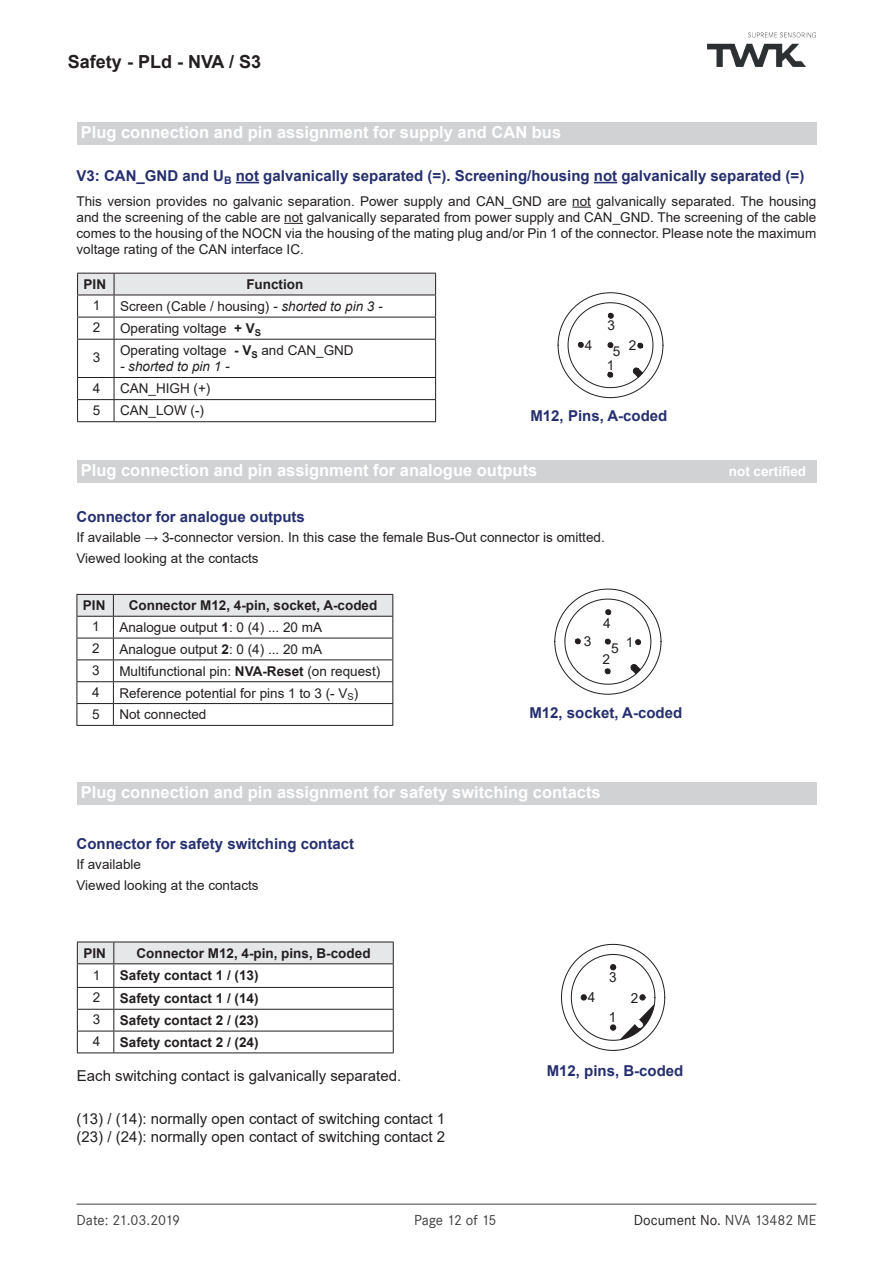
<style>
.page{position:relative;width:893px;height:1263px;background:#fff}
.page>*{position:absolute;margin:0;border:0;box-sizing:border-box;transform-origin:0 0}
.t1{font:700 18px "Arial";color:#231f20}
.t2{font:700 16.5px "Arial";color:#fff}
.t3{font:700 15px "Arial";color:#262f6f}
.t4{font:15px/18px "Arial";color:#231f20}
.t5{font:15px "Corporate S";letter-spacing:-.01em;color:#3e3e3f}
.t6{font:15px "Corporate S";color:#231f20}
.t7{font:13.95px "Arial";color:#231f20}
.t8{font:13.65px "Arial";color:#231f20}
.t9{font:13.5px/16.2px "Arial";color:#231f20}
.t10{font:700 13.5px "Arial";color:#231f20}
.t11{font:italic 13.5px "Arial";color:#231f20}
.t12{font:700 13.5px "Arial";color:#fff}
.s1{font-style:italic}
.s2{font-weight:700}
.s3{color:#3e3e3f}
</style>
<div class="page">
<hr style="left:77px;top:1203px;width:739px;height:2px;background:#7c7f81">
<img style="left:707px;top:33px;width:108px;height:33px">
<div style="left:77px;top:122px;width:739px;height:23px;background:#d1d2d4"></div>
<svg style="left:236px;top:182px;width:23px;height:1px"></svg>
<svg style="left:594px;top:182px;width:23px;height:1px"></svg>
<svg style="left:572px;top:207px;width:19px;height:1px"></svg>
<svg style="left:284px;top:223px;width:19px;height:1px"></svg>
<svg style="left:77px;top:273px;width:359px;height:66px"></svg>
<hr style="left:77px;top:339px;width:37px;height:1px;background:#231f20">
<hr style="left:77px;top:340px;width:1px;height:37px;background:#231f20">
<hr style="left:114px;top:339px;width:322px;height:1px;background:#231f20">
<hr style="left:114px;top:340px;width:1px;height:37px;background:#231f20">
<hr style="left:435px;top:340px;width:1px;height:37px;background:#231f20">
<hr style="left:77px;top:377px;width:37px;height:1px;background:#231f20">
<hr style="left:114px;top:377px;width:322px;height:1px;background:#231f20">
<hr style="left:77px;top:399px;width:37px;height:1px;background:#231f20">
<svg style="left:77px;top:378px;width:1px;height:43px"></svg>
<hr style="left:114px;top:399px;width:322px;height:1px;background:#231f20">
<svg style="left:114px;top:378px;width:1px;height:43px"></svg>
<svg style="left:435px;top:378px;width:1px;height:43px"></svg>
<hr style="left:77px;top:421px;width:37px;height:1px;background:#231f20">
<hr style="left:114px;top:421px;width:322px;height:1px;background:#231f20">
<div style="left:77px;top:460px;width:739px;height:23px;background:#d1d2d4"></div>
<svg style="left:555px;top:588px;width:106px;height:107px"></svg>
<svg style="left:77px;top:594px;width:316px;height:131px"></svg>
<hr style="left:77px;top:725px;width:36px;height:1px;background:#231f20">
<hr style="left:113px;top:725px;width:280px;height:1px;background:#231f20">
<svg style="left:77px;top:942px;width:317px;height:110px"></svg>
<hr style="left:77px;top:1052px;width:37px;height:1px;background:#231f20">
<hr style="left:114px;top:1052px;width:280px;height:1px;background:#231f20">
<div style="left:77px;top:782px;width:739px;height:23px;background:#d1d2d4"></div>
<svg style="left:561px;top:944px;width:104px;height:106px"></svg>
<svg style="left:558px;top:292px;width:105px;height:106px"></svg>
<h1 class="t1" style="left:68px;top:49px;width:195px">Safety - PLd - NVA / S3</h1>
<p class="t2" style="left:81px;top:121px;width:482px">Plug connection and pin assignment for supply and CAN bus</p>
<p class="t3" style="left:77px;top:165px;width:729px">V3: CAN_GND and U<sub>B</sub> not galvanically separated (=). Screening/housing not galvanically separated (=)</p>
<p class="t9" style="left:77px;top:193px;width:741px;text-align:justify">This version provides no galvanic separation. Power supply and CAN_GND are not galvanically separated. The housing and the screening of the cable are not galvanically separated from power supply and CAN_GND. The screening of the cable comes to the housing of the NOCN via the housing of the mating plug and/or Pin 1 of the connector. Please note the maximum voltage rating of the CAN interface IC.</p>
<p class="t10" style="left:84px;top:275px;width:24px">PIN</p>
<p class="t10" style="left:246px;top:275px;width:58px">Function</p>
<p class="t9" style="left:93px;top:297px;width:9px">1</p>
<p class="t9" style="left:120px;top:298px;width:264px">Screen (Cable / housing) <span class="s1">- shorted to pin 3 -</span></p>
<p class="t9" style="left:93px;top:319px;width:9px">2</p>
<p class="t9" style="left:120px;top:320px;width:143px">Operating voltage <span class="s2">+ V</span><sub>S</sub></p>
<p class="t9" style="left:93px;top:349px;width:9px">3</p>
<p class="t9" style="left:120px;top:342px;width:235px">Operating voltage <span class="s2">- V</span><sub>S</sub> and CAN_GND</p>
<p class="t11" style="left:120px;top:358px;width:111px">- shorted to pin 1 -</p>
<p class="t9" style="left:93px;top:380px;width:9px">4</p>
<p class="t9" style="left:120px;top:380px;width:92px">CAN_HIGH (+)</p>
<p class="t9" style="left:93px;top:402px;width:9px">5</p>
<p class="t9" style="left:120px;top:402px;width:85px">CAN_LOW (-)</p>
<p class="t8" style="left:607px;top:316px;width:9px">3</p>
<p class="t8" style="left:585px;top:336px;width:9px">4</p>
<p class="t8" style="left:629px;top:336px;width:9px">2</p>
<p class="t8" style="left:613px;top:342px;width:9px">5</p>
<p class="t8" style="left:607px;top:356px;width:9px">1</p>
<p class="t3" style="left:530px;top:405px;width:138px">M12, Pins, A-coded</p>
<p class="t2" style="left:81px;top:459px;width:458px">Plug connection and pin assignment for analogue outputs</p>
<p class="t12" style="left:729px;top:462px;width:79px">not certified</p>
<p class="t3" style="left:77px;top:506px;width:230px">Connector for analogue outputs</p>
<p class="t9" style="left:77px;top:527px;width:530px;line-height:20.4px">If available → 3-connector version. In this case the female Bus-Out connector is omitted.<br>Viewed looking at the contacts</p>
<p class="t10" style="left:83px;top:596px;width:24px">PIN</p>
<p class="t10" style="left:129px;top:596px;width:250px">Connector M12, 4-pin, socket, A-coded</p>
<p class="t9" style="left:92px;top:618px;width:9px">1</p>
<p class="t9" style="left:119px;top:619px;width:204px">Analogue output <span class="s2">1</span>: 0 (4) ... 20 mA</p>
<p class="t9" style="left:92px;top:640px;width:9px">2</p>
<p class="t9" style="left:119px;top:641px;width:204px">Analogue output <span class="s2">2</span>: 0 (4) ... 20 mA</p>
<p class="t9" style="left:92px;top:662px;width:9px">3</p>
<p class="t9" style="left:119px;top:663px;width:262px">Multifunctional pin: <span class="s2">NVA-Reset</span> (on request)</p>
<p class="t9" style="left:92px;top:684px;width:9px">4</p>
<p class="t9" style="left:119px;top:685px;width:240px">Reference potential for pins 1 to 3 (- V<sub>S</sub>)</p>
<p class="t9" style="left:92px;top:705px;width:9px">5</p>
<p class="t9" style="left:119px;top:706px;width:89px">Not connected</p>
<p class="t8" style="left:603px;top:614px;width:9px">4</p>
<p class="t8" style="left:584px;top:632px;width:9px">3</p>
<p class="t8" style="left:626px;top:632px;width:9px">1</p>
<p class="t8" style="left:611px;top:638px;width:9px">5</p>
<p class="t8" style="left:603px;top:650px;width:9px">2</p>
<p class="t3" style="left:529px;top:702px;width:154px">M12, socket, A-coded</p>
<p class="t2" style="left:81px;top:781px;width:521px">Plug connection and pin assignment for safety switching contacts</p>
<p class="t3" style="left:77px;top:833px;width:279px">Connector for safety switching contact</p>
<p class="t9" style="left:77px;top:854px;width:184px;line-height:20.4px">If available<br>Viewed looking at the contacts</p>
<p class="t10" style="left:83px;top:943px;width:24px">PIN</p>
<p class="t10" style="left:137px;top:943px;width:236px">Connector M12, 4-pin, pins, B-coded</p>
<p class="t9" style="left:93px;top:967px;width:9px">1</p>
<p class="t10" style="left:120px;top:965px;width:140px">Safety contact 1 / (13)</p>
<p class="t9" style="left:93px;top:989px;width:9px">2</p>
<p class="t10" style="left:120px;top:989px;width:140px">Safety contact 1 / (14)</p>
<p class="t9" style="left:93px;top:1011px;width:9px">3</p>
<p class="t10" style="left:120px;top:1011px;width:140px">Safety contact 2 / (23)</p>
<p class="t9" style="left:93px;top:1033px;width:9px">4</p>
<p class="t10" style="left:120px;top:1033px;width:140px">Safety contact 2 / (24)</p>
<p class="t4" style="left:77px;top:1066px;width:326px">Each switching contact is galvanically separated.</p>
<p class="t4" style="left:77px;top:1109px;width:370px">(13) / (14): normally open contact of switching contact 1 (23) / (24): normally open contact of switching contact 2</p>
<p class="t7" style="left:588px;top:988px;width:9px">4</p>
<p class="t7" style="left:609px;top:967px;width:9px">3</p>
<p class="t7" style="left:609px;top:1007px;width:9px">1</p>
<p class="t7" style="left:631px;top:988px;width:9px">2</p>
<p class="t3" style="left:547px;top:1060px;width:138px">M12, pins, B-coded</p>
<p class="t5" style="left:77px;top:1211px;width:105px">Date: 21.03.2019</p>
<p class="t5" style="left:414px;top:1211px;width:84px">Page 12 of 15</p>
<p class="t6" style="left:634px;top:1211px;width:184px">Document No. <span class="s3">NVA 13482 ME</span></p>
</div>
